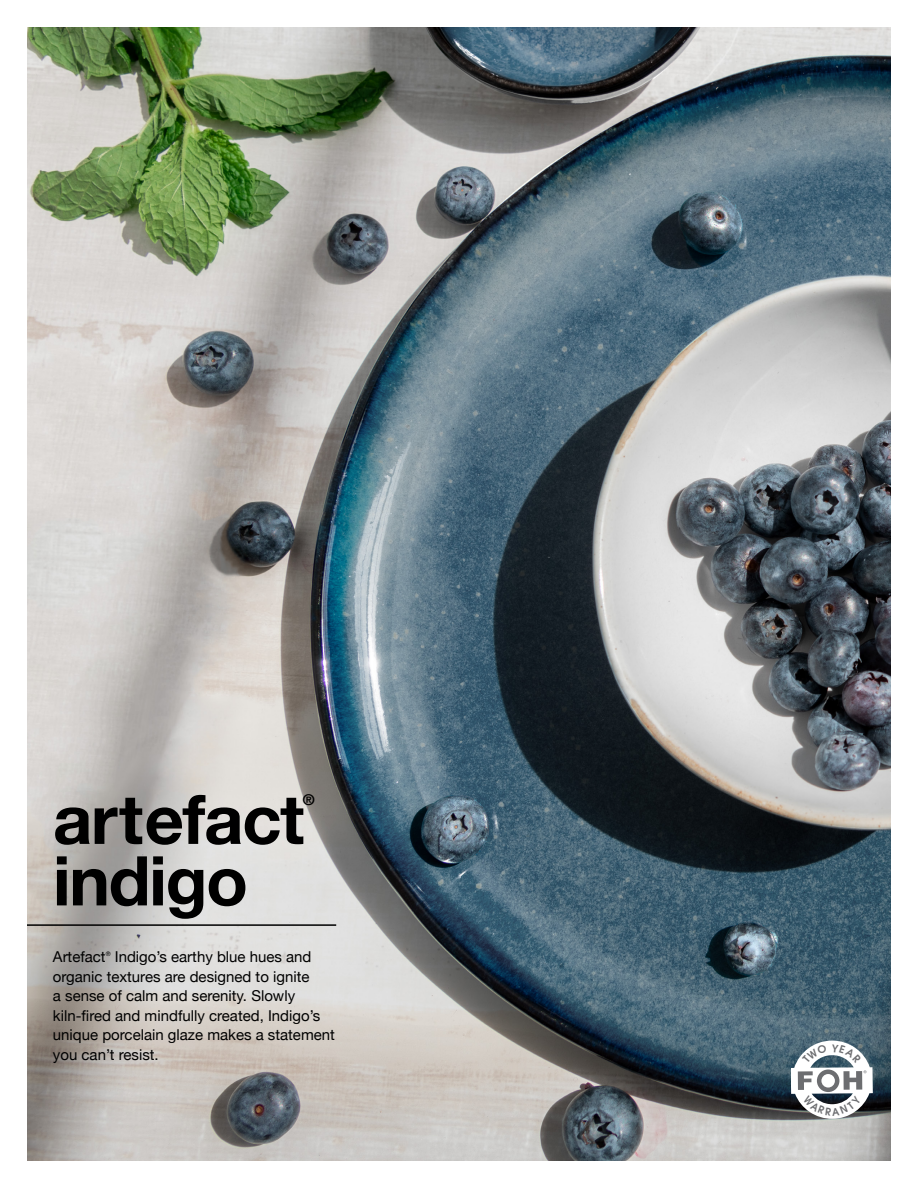
<style>
.page{position:relative;width:918px;height:1188px;background:#fff}
.page>*{position:absolute;margin:0;border:0;box-sizing:border-box;transform-origin:0 0}
.t1{font:700 68.7px "Helvetica Neue";letter-spacing:-.02em;color:#000}
.t2{font:15px/19.5px "Helvetica Neue";color:#000}
.t3{font:700 14.85px "Helvetica Neue";color:#000}
.t4{font:6.15px "Helvetica Neue";color:#000}
</style>
<div class="page">
<img style="left:27px;top:27px;width:864px;height:1134px">
<hr style="left:27px;top:924px;width:309px;height:2px;background:#000">
<svg style="left:791px;top:1040px;width:82px;height:79px"></svg>
<p class="t1" style="left:53px;top:766px;width:253px">artefact</p>
<p class="t3" style="left:303px;top:788px;width:13px">®</p>
<p class="t1" style="left:53px;top:827px;width:197px">indigo</p>
<p class="t2" style="left:53px;top:948px;width:54px">Artefact</p>
<p class="t4" style="left:106px;top:949px;width:6px">®</p>
<p class="t2" style="left:53px;top:948px;width:284px;text-indent:62px">Indigo’s earthy blue hues and organic textures are designed to ignite<br>a sense of calm and serenity. Slowly kiln-fired and mindfully created, Indigo’s unique porcelain glaze makes a statement you can’t resist.</p>
</div>
